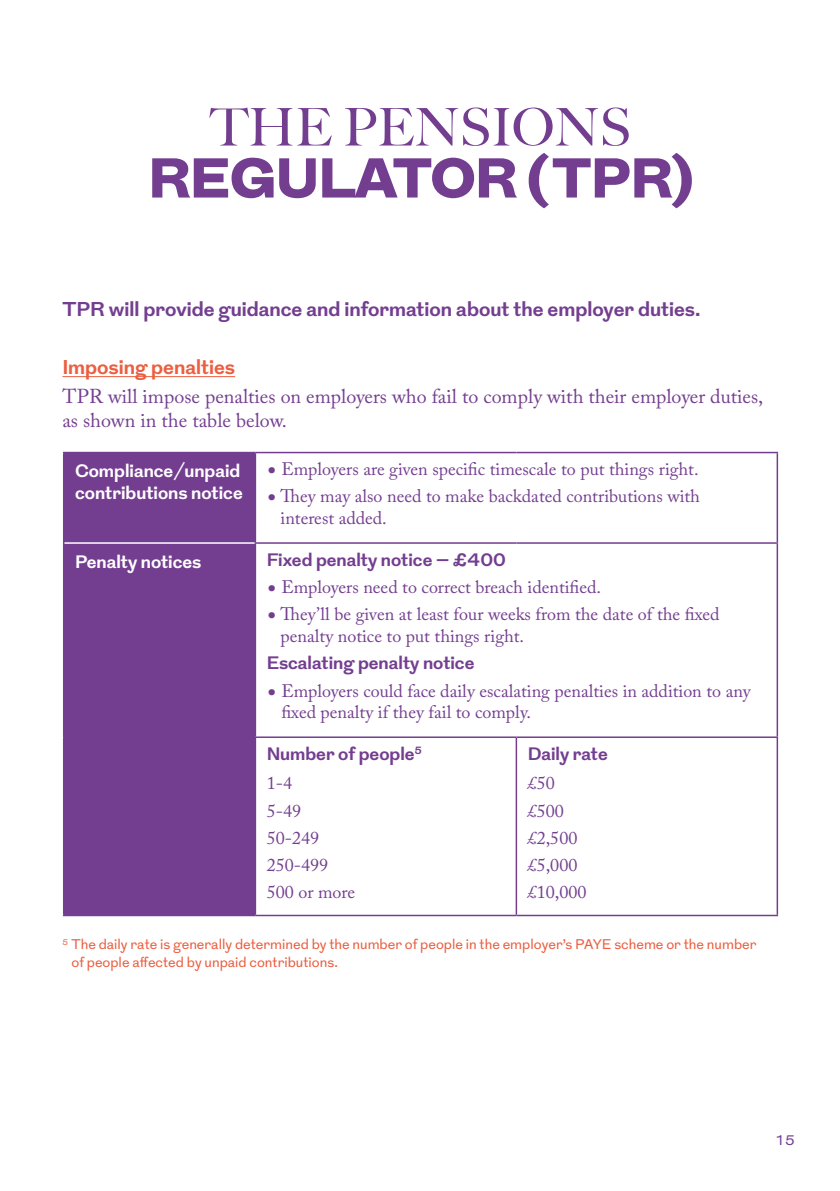
<style>
.page{position:relative;width:840px;height:1191px;background:#fff}
.page>*{position:absolute;margin:0;border:0;box-sizing:border-box;transform-origin:0 0}
.t1{font:900 56px "Grot";color:#743e90}
.t2{font:500 52px "Big Caslon";color:#743e90}
.t3{font:20px/24px "Adobe Caslon Pro";color:#743e90}
.t4{font:700 20px "Grot";color:#743e90}
.t5{font:700 20px "Grot";color:#eb5e40}
.t6{font:18px/27.2px "Adobe Caslon Pro";color:#743e90}
.t7{font:700 18px "Grot";color:#743e90}
.t8{font:700 18px/21.6px "Grot";color:#fff}
.t9{font:14px/18px "Grot";color:#eb5e40}
.t10{font:14px "Grot";color:#743e90}
.s1{font-family:"Big Caslon";font-weight:500}
</style>
<div class="page">
<hr style="left:62px;top:376px;width:173px;height:1px;background:#eb5e40">
<div style="left:64px;top:453px;width:190px;height:461px;background:#743e90"></div>
<hr style="left:63px;top:452px;width:192px;height:1px;background:#743e90">
<hr style="left:63px;top:453px;width:1px;height:90px;background:#743e90">
<hr style="left:255px;top:452px;width:261px;height:1px;background:#743e90">
<hr style="left:254px;top:453px;width:2px;height:89px;background:#743e90">
<hr style="left:516px;top:452px;width:261px;height:1px;background:#743e90">
<hr style="left:776px;top:453px;width:1px;height:89px;background:#743e90">
<hr style="left:63px;top:543px;width:1px;height:194px;background:#743e90">
<hr style="left:63px;top:737px;width:1px;height:177px;background:#743e90">
<hr style="left:63px;top:914px;width:192px;height:2px;background:#743e90">
<hr style="left:254px;top:542px;width:262px;height:2px;background:#743e90">
<hr style="left:254px;top:544px;width:2px;height:192px;background:#743e90">
<hr style="left:516px;top:542px;width:261px;height:2px;background:#743e90">
<hr style="left:776px;top:544px;width:1px;height:192px;background:#743e90">
<hr style="left:254px;top:736px;width:262px;height:2px;background:#743e90">
<hr style="left:254px;top:738px;width:2px;height:176px;background:#743e90">
<hr style="left:516px;top:736px;width:261px;height:2px;background:#743e90">
<hr style="left:515px;top:738px;width:2px;height:176px;background:#743e90">
<hr style="left:776px;top:738px;width:1px;height:176px;background:#743e90">
<hr style="left:255px;top:914px;width:261px;height:2px;background:#743e90">
<hr style="left:516px;top:914px;width:261px;height:2px;background:#743e90">
<hr style="left:64px;top:542px;width:190px;height:2px;background:#fff">
<h2 class="t2" style="left:210px;top:97px;width:422px">THE PENSIONS</h2>
<h1 class="t1" style="left:149px;top:138px;width:544px">REGULATOR (TPR)</h1>
<p class="t4" style="left:62px;top:295px;width:639px">TPR will provide guidance and information about the employer duties.</p>
<p class="t5" style="left:62px;top:353px;width:174px">Imposing penalties</p>
<p class="t3" style="left:62px;top:384px;width:702px">TPR will impose penalties on employers who fail to comply with their employer duties, as shown in the table below.</p>
<p class="t8" style="left:75px;top:461px;width:169px">Compliance/unpaid contributions notice</p>
<p class="t6" style="left:266px;top:455px;width:433px"><span class="s1">•</span> Employers are given specific timescale to put things right.</p>
<p class="t6" style="left:280px;top:485px;width:420px;line-height:21.6px;text-indent:-14px"><span class="s1">•</span> They may also need to make backdated contributions with interest added.</p>
<p class="t8" style="left:75px;top:552px;width:128px">Penalty notices</p>
<p class="t7" style="left:266px;top:547px;width:240px">Fixed penalty notice – £400</p>
<p class="t6" style="left:266px;top:573px;width:336px"><span class="s1">•</span> Employers need to correct breach identified.</p>
<p class="t6" style="left:280px;top:603px;width:440px;line-height:21.6px;text-indent:-14px"><span class="s1">•</span> They’ll be given at least four weeks from the date of the fixed penalty notice to put things right.</p>
<p class="t7" style="left:266px;top:650px;width:209px">Escalating penalty notice</p>
<p class="t6" style="left:281px;top:679px;width:470px;line-height:21.6px;text-indent:-15px"><span class="s1">•</span> Employers could face daily escalating penalties in addition to any fixed penalty if they fail to comply.</p>
<p class="t7" style="left:266px;top:741px;width:157px">Number of people<sup>5</sup></p>
<p class="t6" style="left:266px;top:769px;width:90px">1-4<br>5-49<br>50-249<br>250-499<br>500 or more</p>
<p class="t7" style="left:527px;top:741px;width:82px">Daily rate</p>
<p class="t6" style="left:527px;top:769px;width:60px">£50 £500 £2,500 £5,000 £10,000</p>
<p class="t9" style="left:71px;top:936px;width:686px;text-indent:-9px"><sup>5</sup> The daily rate is generally determined by the number of people in the employer’s PAYE scheme or the number of people affected by unpaid contributions.</p>
<p class="t10" style="left:775px;top:1130px;width:21px">15</p>
</div>
